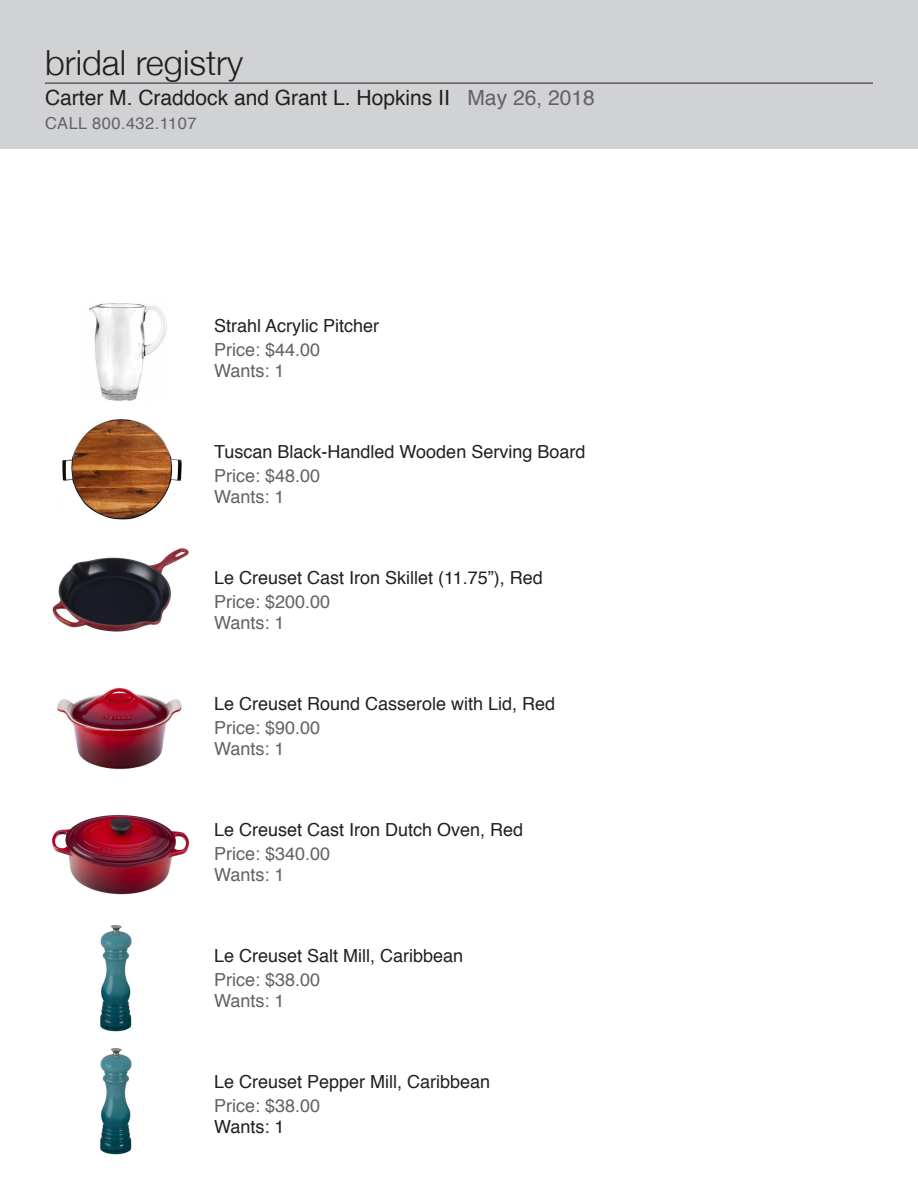
<style>
.page{position:relative;width:918px;height:1188px;background:#fff}
.page>*{position:absolute;margin:0;border:0;box-sizing:border-box;transform-origin:0 0}
.t1{font:300 34.5px "Helvetica Neue";color:#231f20}
.bride_and_groom{font:21px "Helvetica";color:#231f20}
.item{font:18px "Helvetica";color:#231f20}
.price_and_number{font:18px "Helvetica";color:#636366}
.t2{font:16.5px "Helvetica";letter-spacing:.025em;color:#636366}
.s1{color:#636366}
</style>
<div class="page">
<div style="left:0;top:0;width:918px;height:148px;background:#d1d2d4"></div>
<hr style="left:45px;top:83px;width:828px;height:1px;background:#231f20">
<img style="left:89px;top:303px;width:78px;height:98px">
<img style="left:62px;top:419px;width:120px;height:101px">
<img style="left:52px;top:548px;width:137px;height:84px">
<img style="left:57px;top:687px;width:125px;height:83px">
<img style="left:52px;top:815px;width:137px;height:80px">
<img style="left:100px;top:925px;width:32px;height:107px">
<img style="left:100px;top:1048px;width:32px;height:107px">
<p class="t1" style="left:45px;top:35px;width:200px">bridal registry</p>
<p class="bride_and_groom" style="left:45px;top:81px;width:551px">Carter M. Craddock and Grant L. Hopkins II <span class="s1">May 26, 2018</span></p>
<p class="t2" style="left:45px;top:110px;width:153px">CALL 800.432.1107</p>
<p class="item" style="left:214px;top:312px;width:167px">Strahl Acrylic Pitcher</p>
<p class="price_and_number" style="left:214px;top:336px;width:108px">Price: $44.00</p>
<p class="price_and_number" style="left:214px;top:357px;width:72px">Wants: 1</p>
<p class="item" style="left:214px;top:438px;width:373px">Tuscan Black-Handled Wooden Serving Board</p>
<p class="price_and_number" style="left:214px;top:462px;width:108px">Price: $48.00</p>
<p class="price_and_number" style="left:214px;top:483px;width:72px">Wants: 1</p>
<p class="item" style="left:214px;top:564px;width:330px">Le Creuset Cast Iron Skillet (11.75”), Red</p>
<p class="price_and_number" style="left:214px;top:588px;width:118px">Price: $200.00</p>
<p class="price_and_number" style="left:214px;top:609px;width:72px">Wants: 1</p>
<p class="item" style="left:214px;top:690px;width:343px">Le Creuset Round Casserole with Lid, Red</p>
<p class="price_and_number" style="left:214px;top:714px;width:108px">Price: $90.00</p>
<p class="price_and_number" style="left:214px;top:735px;width:72px">Wants: 1</p>
<p class="item" style="left:214px;top:816px;width:311px">Le Creuset Cast Iron Dutch Oven, Red</p>
<p class="price_and_number" style="left:214px;top:840px;width:118px">Price: $340.00</p>
<p class="price_and_number" style="left:214px;top:861px;width:72px">Wants: 1</p>
<p class="item" style="left:214px;top:942px;width:251px">Le Creuset Salt Mill, Caribbean</p>
<p class="price_and_number" style="left:214px;top:966px;width:108px">Price: $38.00</p>
<p class="price_and_number" style="left:214px;top:987px;width:72px">Wants: 1</p>
<p class="item" style="left:214px;top:1068px;width:278px">Le Creuset Pepper Mill, Caribbean</p>
<p class="price_and_number" style="left:214px;top:1092px;width:108px">Price: $38.00</p>
<p class="item" style="left:214px;top:1113px;width:72px">Wants: 1</p>
</div>
